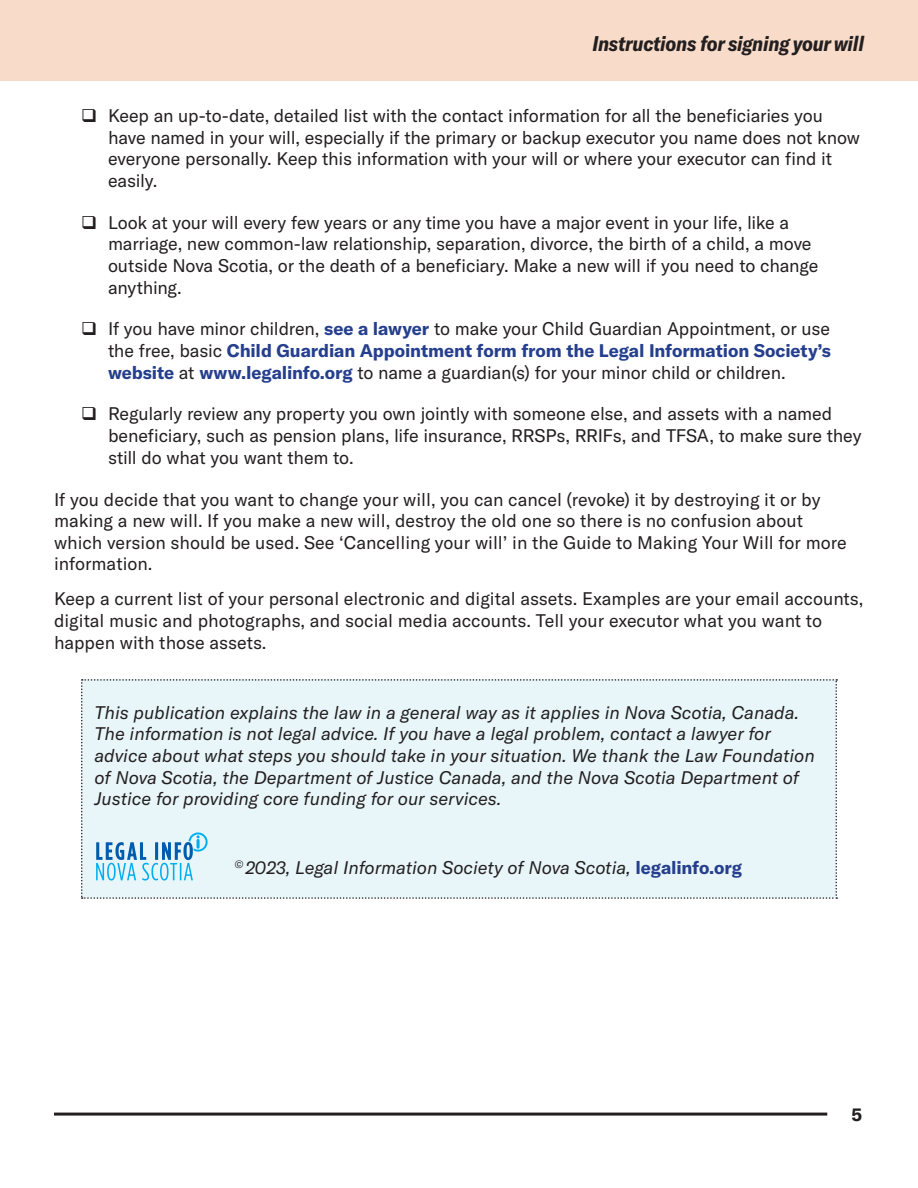
<style>
.page{position:relative;width:918px;height:1188px;background:#fff}
.page>*{position:absolute;margin:0;border:0;box-sizing:border-box;transform-origin:0 0}
.t1{font:italic 700 condensed 21px "GT America";letter-spacing:-.01em;color:#231f20}
.t2{font:18px/21.6px "GT America";letter-spacing:-.005em;color:#231f20}
.t3{font:italic 18px/21.6px "GT America";color:#231f20}
.t4{font:700 18px "GT America";color:#231f20}
.s1{font-weight:700;color:#253f8e}
.s2{font-weight:700;font-style:normal;color:#253f8e}
</style>
<div class="page">
<hr style="left:54px;top:1113px;width:773px;height:3px;background:#231f20">
<div style="left:0;top:0;width:918px;height:81px;background:#f8dcc9"></div>
<div style="left:81px;top:679px;width:756px;height:220px;background:#e8f6f9"></div>
<p class="t1" style="left:592px;top:31px;width:273px">Instructions for signing your will</p>
<p class="t2" style="left:108px;top:105px;width:754px">Keep an up-to-date, detailed list with the contact information for all the beneficiaries you have named in your will, especially if the primary or backup executor you name does not know everyone personally. Keep this information with your will or where your executor can find it easily.</p>
<p class="t2" style="left:108px;top:212px;width:712px">Look at your will every few years or any time you have a major event in your life, like a marriage, new common-law relationship, separation, divorce, the birth of a child, a move outside Nova Scotia, or the death of a beneficiary. Make a new will if you need to change anything.</p>
<p class="t2" style="left:108px;top:318px;width:725px;text-align:justify">If you have minor children, <span class="s1">see a lawyer</span> to make your Child Guardian Appointment, or use the free, basic <span class="s1">Child Guardian Appointment form from the Legal Information Society’s website</span> at <span class="s1">www.legalinfo.org</span> to name a guardian(s) for your minor child or children.</p>
<p class="t2" style="left:108px;top:403px;width:755px">Regularly review any property you own jointly with someone else, and assets with a named beneficiary, such as pension plans, life insurance, RRSPs, RRIFs, and TFSA, to make sure they still do what you want them to.</p>
<p class="t2" style="left:54px;top:488px;width:794px">If you decide that you want to change your will, you can cancel (revoke) it by destroying it or by making a new will. If you make a new will, destroy the old one so there is no confusion about which version should be used. See ‘Cancelling your will’ in the Guide to Making Your Will for more information.</p>
<p class="t2" style="left:54px;top:588px;width:811px">Keep a current list of your personal electronic and digital assets. Examples are your email accounts, digital music and photographs, and social media accounts. Tell your executor what you want to happen with those assets.</p>
<p class="t3" style="left:94px;top:702px;width:722px">This publication explains the law in a general way as it applies in Nova Scotia, Canada.<br>The information is not legal advice. If you have a legal problem, contact a lawyer for advice about what steps you should take in your situation. We thank the Law Foundation of Nova Scotia, the Department of Justice Canada, and the Nova Scotia Department of Justice for providing core funding for our services.</p>
<p class="t3" style="left:235px;top:857px;width:509px"><sup>©</sup> 2023, Legal Information Society of Nova Scotia, <span class="s2">legalinfo.org</span></p>
<p class="t4" style="left:852px;top:1103px;width:12px">5</p>
</div>
